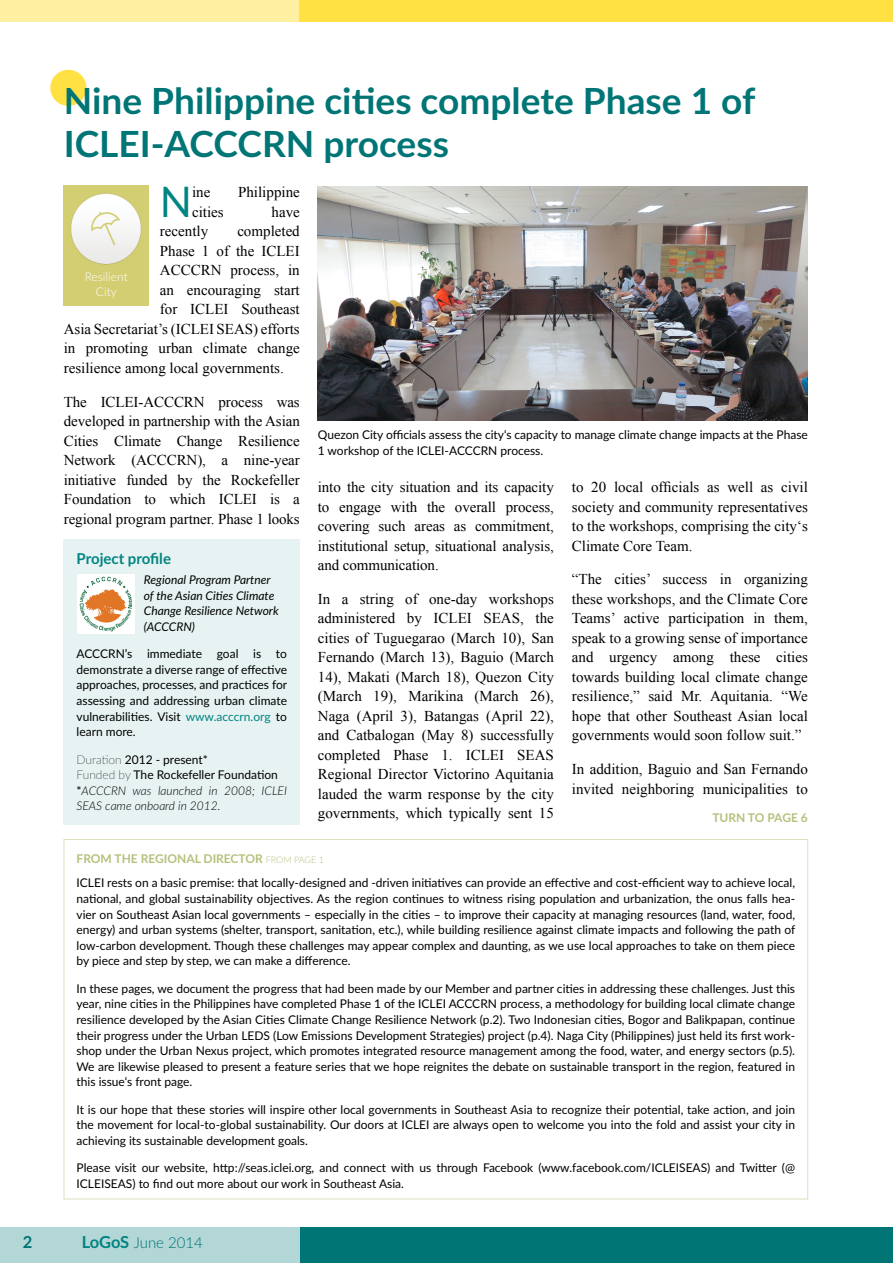
<style>
.page{position:relative;width:893px;height:1263px;background:#fff}
.page>*{position:absolute;margin:0;border:0;box-sizing:border-box;transform-origin:0 0}
.t1{font:42.15px "Lato";color:#008481}
.t2{font:700 36px/43.2px "Lato";color:#007576}
.t3{font:700 16.5px "Lato";color:#007576}
.t4{font:15px/19.5px "Times New Roman";color:#000;text-align:justify}
.t5{font:700 15px "Lato";color:#008481}
.t6{font:300 15px "Lato";color:#007576}
.t7{font:12px/15.6px "Lato";color:#000;text-align:justify}
.t8{font:italic 300 12px/15.6px "Lato";color:#000}
.t9{font:italic 12px/15.6px "Lato";color:#000}
.t10{font:700 12px "Lato";color:#b6c17c}
.t11{font:300 12px/15px "Lato";color:#fff;text-align:center}
.t12{font:300 9px "Lato";color:#b6c17c}
.s1{color:#008481}
.s2{font-weight:100;font-style:normal}
.s3{font-weight:400;font-style:normal}
.s4{font-weight:700;font-size:12px}
.s5{font-weight:700;font-size:16.5px;color:#008481}
</style>
<div class="page">
<div style="left:0;top:0;width:893px;height:21px;background:#fff0a1"></div>
<div style="left:300px;top:0;width:593px;height:21px;background:#ffe144"></div>
<div style="left:0;top:1228px;width:893px;height:35px;background:#007576"></div>
<div style="left:0;top:1228px;width:300px;height:35px;background:#b3d6d6"></div>
<div style="left:50px;top:70px;width:36px;height:36px;background:#ffe144;border-radius:50%"></div>
<img style="left:64px;top:186px;width:85px;height:119px">
<div style="left:64px;top:540px;width:236px;height:285px;background:#e6f3f2"></div>
<img style="left:78px;top:575px;width:57px;height:58px">
<img style="left:318px;top:187px;width:490px;height:234px">
<h2 class="t2" style="left:64px;top:78px;width:693px">Nine Philippine cities complete Phase 1 of<br>ICLEI-ACCCRN process</h2>
<h1 class="t1" style="left:160px;top:171px;width:34px">N</h1>
<p class="t4" style="left:192px;top:182px;width:20px">ine</p>
<p class="t4" style="left:238px;top:182px;width:63px">Philippine</p>
<p class="t4" style="left:192px;top:202px;width:33px">cities</p>
<p class="t4" style="left:271px;top:202px;width:30px">have</p>
<p class="t4" style="left:160px;top:221px;width:50px">recently</p>
<p class="t4" style="left:237px;top:221px;width:64px">completed</p>
<p class="t4" style="left:160px;top:241px;width:141px">Phase 1 of the ICLEI</p>
<p class="t4" style="left:160px;top:260px;width:141px">ACCCRN process, in</p>
<p class="t4" style="left:160px;top:280px;width:141px">an encouraging start</p>
<p class="t4" style="left:160px;top:299px;width:141px">for ICLEI Southeast</p>
<p class="t4" style="left:64px;top:319px;width:238px">Asia Secretariat’s (ICLEI SEAS) efforts</p>
<p class="t4" style="left:64px;top:338px;width:238px">in promoting urban climate change</p>
<p class="t4" style="left:64px;top:358px;width:221px">resilience among local governments.</p>
<p class="t4" style="left:64px;top:392px;width:238px">The ICLEI-ACCCRN process was developed in partnership with the Asian Cities Climate Change Resilience Network (ACCCRN), a nine-year initiative funded by the Rockefeller Foundation to which ICLEI is a regional program partner. Phase 1 looks</p>
<p class="t11" style="left:85px;top:269px;width:45px">Resilient<br>City</p>
<p class="t7" style="left:318px;top:426px;width:492px">Quezon City officials assess the city‘s capacity to manage climate change impacts at the Phase<br>1 workshop of the ICLEI-ACCCRN process.</p>
<p class="t4" style="left:572px;top:477px;width:238px">to 20 local officials as well as civil society and community representatives to the workshops, comprising the city‘s Climate Core Team.</p>
<p class="t4" style="left:572px;top:569px;width:238px">“The cities’ success in organizing these workshops, and the Climate Core Teams’ active participation in them, speak to a growing sense of importance and urgency among these cities towards building local climate change resilience,” said Mr. Aquitania. “We hope that other Southeast Asian local governments would soon follow suit.”</p>
<p class="t4" style="left:572px;top:759px;width:238px">In addition, Baguio and San Fernando invited neighboring municipalities to</p>
<p class="t4" style="left:318px;top:477px;width:238px">into the city situation and its capacity to engage with the overall process, covering such areas as commitment, institutional setup, situational analysis, and communication.</p>
<p class="t4" style="left:318px;top:589px;width:238px">In a string of one-day workshops administered by ICLEI SEAS, the cities of Tuguegarao (March 10), San Fernando (March 13), Baguio (March 14), Makati (March 18), Quezon City (March 19), Marikina (March 26), Naga (April 3), Batangas (April 22), and Catbalogan (May 8) successfully completed Phase 1. ICLEI SEAS Regional Director Victorino Aquitania lauded the warm response by the city governments, which typically sent 15</p>
<p class="t5" style="left:77px;top:547px;width:96px">Project profile</p>
<p class="t9" style="left:144px;top:571px;width:136px">Regional Program Partner of the Asian Cities Climate<br>Change Resilience Network (ACCCRN)</p>
<p class="t7" style="left:77px;top:646px;width:212px">ACCCRN’s immediate goal is to demonstrate a diverse range of effective approaches, processes, and practices for assessing and addressing urban climate vulnerabilities. Visit <span class="s1">www.acccrn.org</span> to learn more.</p>
<p class="t8" style="left:77px;top:751px;width:212px"><span class="s2">Duration</span> <span class="s3">2012 - present*<br></span><span class="s2">Funded by</span> <span class="s3">The Rockefeller Foundation *</span>ACCCRN was launched in 2008; ICLEI<br>SEAS came onboard in 2012.</p>
<p class="t10" style="left:712px;top:809px;width:97px">turn to page 6</p>
<p class="t10" style="left:77px;top:849px;width:110px">From th e regional</p>
<p class="t12" style="left:204px;top:853px;width:122px"><span class="s4">director</span> From page 1</p>
<p class="t7" style="left:77px;top:875px;width:720px">ICLEI rests on a basic premise: that locally-designed and -driven initiatives can provide an effective and cost-efficient way to achieve local, national, and global sustainability objectives. As the region continues to witness rising population and urbanization, the onus falls hea&shy;vier on Southeast Asian local governments – especially in the cities – to improve their capacity at managing resources (land, water, food, energy) and urban systems (shelter, transport, sanitation, etc.), while building resilience against climate impacts and following the path of low-carbon development. Though these challenges may appear complex and daunting, as we use local approaches to take on them piece by piece and step by step, we can make a difference.</p>
<p class="t7" style="left:77px;top:980px;width:720px">In these pages, we document the progress that had been made by our Member and partner cities in addressing these challenges. Just this year, nine cities in the Philippines have completed Phase 1 of the ICLEI ACCCRN process, a methodology for building local climate change resilience developed by the Asian Cities Climate Change Resilience Network (p.2). Two Indonesian cities, Bogor and Balikpapan, continue their progress under the Urban LEDS (Low Emissions Development Strategies) project (p.4). Naga City (Philippines) just held its first work&shy;shop under the Urban Nexus project, which promotes integrated resource management among the food, water, and energy sectors (p.5).<br>We are likewise pleased to present a feature series that we hope reignites the debate on sustainable transport in the region, featured in this issue‘s front page.</p>
<p class="t7" style="left:77px;top:1101px;width:720px">It is our hope that these stories will inspire other local governments in Southeast Asia to recognize their potential, take action, and join the movement for local-to-global sustainability. Our doors at ICLEI are always open to welcome you into the fold and assist your city in achieving its sustainable development goals.</p>
<p class="t7" style="left:77px;top:1159px;width:720px">Please visit our website, http://seas.iclei.org, and connect with us through Facebook (www.facebook.com/ICLEISEAS) and Twitter (@<br>ICLEISEAS) to find out more about our work in Southeast Asia.</p>
<h3 class="t3" style="left:23px;top:1230px;width:11px">2</h3>
<p class="t6" style="left:82px;top:1232px;width:123px"><span class="s5">LoGoS</span> June 2014</p>
</div>
